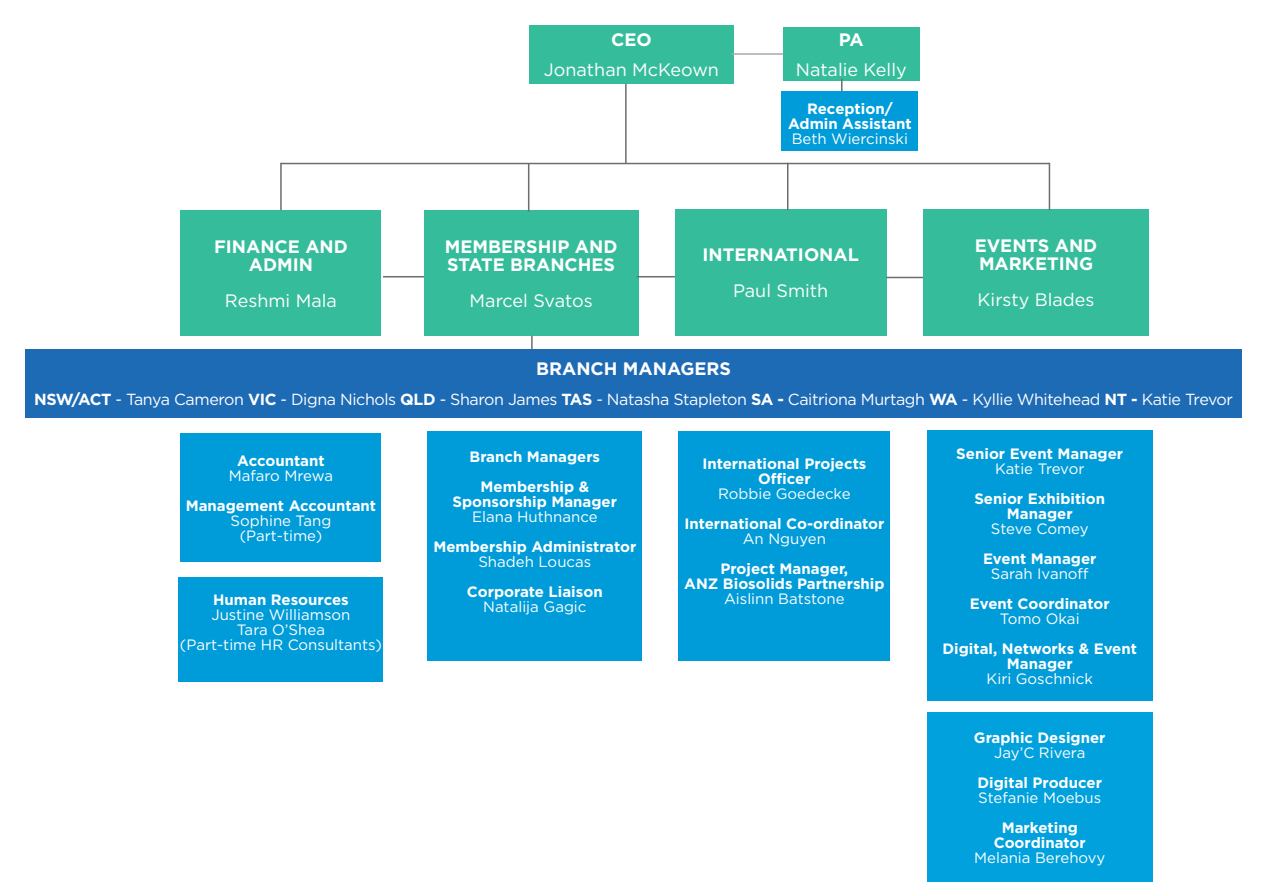
<style>
.page{position:relative;width:1263px;height:893px;background:#fff}
.page>*{position:absolute;margin:0;border:0;box-sizing:border-box;transform-origin:0 0}
.t1{font:700 18px/18px "Gotham";color:#fff;text-align:center}
.t2{font:18px/30px "Gotham";color:#fff;text-align:center}
.t3{font:16.05px "Gotham";letter-spacing:-.025em;color:#fff}
.t4{font:700 15px/15px "Gotham";color:#fff;text-align:center}
.t5{font:15px/15px "Gotham";color:#fff;text-align:center}
.s1{font-weight:700}
.s2{font-weight:400}
</style>
<div class="page">
<div style="left:181px;top:433px;width:200px;height:128px;background:#009cd9"></div>
<div style="left:529px;top:25px;width:204px;height:58px;background:#35bd9b"></div>
<div style="left:783px;top:27px;width:136px;height:54px;background:#35bd9b"></div>
<div style="left:181px;top:210px;width:200px;height:126px;background:#35bd9b"></div>
<div style="left:424px;top:210px;width:214px;height:126px;background:#35bd9b"></div>
<div style="left:675px;top:209px;width:211px;height:127px;background:#35bd9b"></div>
<div style="left:923px;top:209px;width:226px;height:127px;background:#35bd9b"></div>
<div style="left:428px;top:431px;width:214px;height:229px;background:#009cd9"></div>
<div style="left:679px;top:431px;width:211px;height:229px;background:#009cd9"></div>
<div style="left:927px;top:431px;width:226px;height:270px;background:#009cd9"></div>
<div style="left:26px;top:349px;width:1216px;height:68px;background:#1d6ab5"></div>
<hr style="left:731px;top:53px;width:52px;height:2px;background:#a8a9ad">
<div style="left:927px;top:712px;width:226px;height:169px;background:#00a1dd"></div>
<hr style="left:625px;top:84px;width:2px;height:79px;background:#6c6d70">
<hr style="left:281px;top:163px;width:768px;height:1px;background:#6c6d70">
<hr style="left:787px;top:163px;width:1px;height:47px;background:#6c6d70">
<hr style="left:1049px;top:163px;width:1px;height:47px;background:#6c6d70">
<hr style="left:280px;top:163px;width:2px;height:47px;background:#6c6d70">
<hr style="left:383px;top:276px;width:41px;height:1px;background:#6c6d70">
<hr style="left:637px;top:276px;width:38px;height:1px;background:#6c6d70">
<hr style="left:886px;top:277px;width:37px;height:1px;background:#6c6d70">
<svg style="left:531px;top:336px;width:2px;height:13px"></svg>
<div style="left:179px;top:577px;width:204px;height:104px;background:#009cd9"></div>
<hr style="left:528px;top:164px;width:1px;height:47px;background:#6c6d70">
<svg style="left:841px;top:79px;width:1px;height:13px"></svg>
<div style="left:782px;top:92px;width:136px;height:59px;background:#009cd9"></div>
<p class="t1" style="left:214px;top:238px;width:135px">FINANCE AND<br>ADMIN</p>
<p class="t2" style="left:225px;top:285px;width:113px">Reshmi Mala</p>
<p class="t1" style="left:611px;top:31px;width:42px">CEO</p>
<p class="t2" style="left:544px;top:54px;width:176px">Jonathan McKeown</p>
<p class="t2" style="left:796px;top:24px;width:112px"><span class="s1">PA<br></span>Natalie Kelly</p>
<p class="t4" style="left:788px;top:102px;width:125px">Reception/<br>Admin Assistant</p>
<p class="t5" style="left:792px;top:131px;width:118px">Beth Wiercinski</p>
<p class="t1" style="left:445px;top:238px;width:174px;text-align:left">MEMBERSHIP AND<br>STATE BRANCHES</p>
<p class="t2" style="left:470px;top:285px;width:125px">Marcel Svatos</p>
<p class="t1" style="left:702px;top:237px;width:158px;line-height:36px">INTERNATIONAL<br><span class="s2">Paul Smith</span></p>
<p class="t1" style="left:975px;top:237px;width:124px;text-align:left">EVENTS AND<br>MARKETING</p>
<p class="t2" style="left:978px;top:285px;width:118px">Kirsty Blades</p>
<p class="t1" style="left:536px;top:360px;width:196px">BRANCH MANAGERS</p>
<p class="t3" style="left:34px;top:389px;width:1200px"><span class="s1">NSW/ACT</span> - Tanya Cameron <span class="s1">VIC</span> - Digna Nichols <span class="s1">QLD</span> - Sharon James <span class="s1">TAS</span> - Natasha Stapleton <span class="s1">SA -</span> Caitriona Murtagh <span class="s1">WA</span> - Kyllie Whitehead <span class="s1">NT -</span> Katie Trevor</p>
<p class="t4" style="left:237px;top:453px;width:89px">Accountant</p>
<p class="t5" style="left:229px;top:468px;width:106px">Mafaro Mrewa</p>
<p class="t4" style="left:186px;top:498px;width:192px">Management Accountant</p>
<p class="t5" style="left:231px;top:513px;width:102px">Sophine Tang (Part-time)</p>
<p class="t5" style="left:211px;top:592px;width:140px"><span class="s1">Human Resources<br></span>Justine Williamson<br>Tara O’Shea</p>
<p class="t5" style="left:180px;top:637px;width:203px">(Part-time HR Consultants)</p>
<p class="t4" style="left:469px;top:449px;width:132px">Branch Managers</p>
<p class="t4" style="left:453px;top:479px;width:166px">Membership &amp;<br>Sponsorship Manager<br><span class="s2">Elana Huthnance</span></p>
<p class="t4" style="left:433px;top:539px;width:204px">Membership Administrator<br><span class="s2">Shadeh Loucas</span></p>
<p class="t4" style="left:467px;top:584px;width:137px">Corporate Liaison<br><span class="s2">Natalija Gagic</span></p>
<p class="t4" style="left:702px;top:456px;width:166px">International Projects<br>Officer</p>
<p class="t5" style="left:718px;top:486px;width:134px">Robbie Goedecke</p>
<p class="t4" style="left:684px;top:516px;width:202px">International Co-ordinator<br><span class="s2">An Nguyen</span></p>
<p class="t4" style="left:684px;top:561px;width:202px">Project Manager,<br>ANZ Biosolids Partnership<br><span class="s2">Aislinn Batstone</span></p>
<p class="t4" style="left:956px;top:446px;width:168px">Senior Event Manager</p>
<p class="t5" style="left:995px;top:461px;width:91px">Katie Trevor</p>
<p class="t4" style="left:974px;top:491px;width:132px">Senior Exhibition</p>
<p class="t4" style="left:1007px;top:506px;width:67px">Manager</p>
<p class="t4" style="left:983px;top:514px;width:115px;line-height:30px"><span class="s2">Steve Comey<br></span>Event Manager</p>
<p class="t4" style="left:970px;top:559px;width:141px;line-height:30px"><span class="s2">Sarah Ivanoff<br></span>Event Coordinator</p>
<p class="t5" style="left:1000px;top:611px;width:81px">Tomo Okai</p>
<p class="t4" style="left:942px;top:641px;width:196px">Digital, Networks &amp; Event<br>Manager<br><span class="s2">Kiri Goschnick</span></p>
<p class="t4" style="left:974px;top:730px;width:133px">Graphic Designer</p>
<p class="t5" style="left:994px;top:744px;width:93px">Jay’C Rivera</p>
<p class="t4" style="left:977px;top:775px;width:126px">Digital Producer</p>
<p class="t5" style="left:978px;top:789px;width:125px">Stefanie Moebus</p>
<p class="t4" style="left:994px;top:820px;width:93px">Marketing<br>Coordinator</p>
<p class="t5" style="left:974px;top:849px;width:133px">Melania Berehovy</p>
</div>
